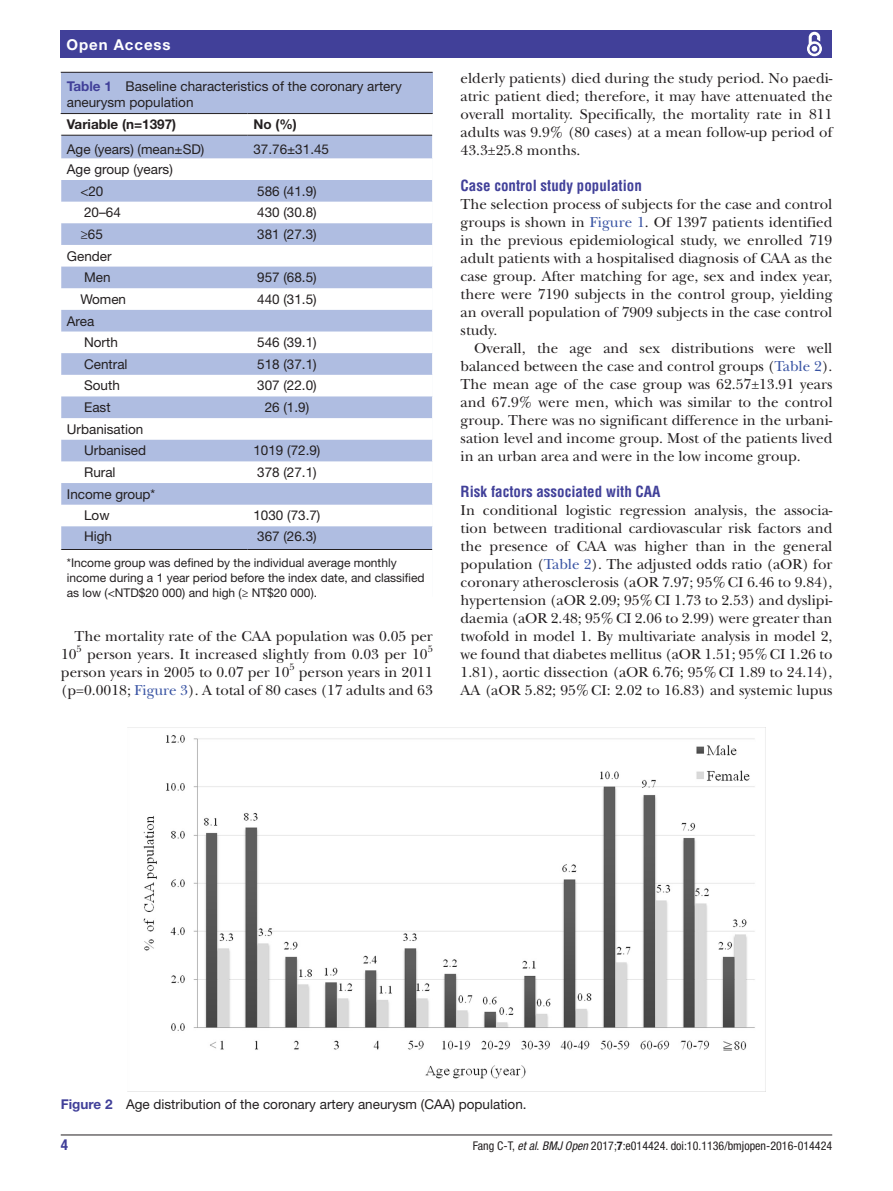
<style>
.page{position:relative;width:893px;height:1191px;background:#fff}
.page>*{position:absolute;margin:0;border:0;box-sizing:border-box;transform-origin:0 0}
.t1{font:15px/18px "New Baskerville";color:#231f20;text-align:justify}
.t2{font:700 condensed 15px "Helvetica LT Std";color:#414099}
.t3{font:700 15px "Helvetica Neue LT Std";letter-spacing:.065em;color:#fff}
.t4{font:700 condensed 15px "Helvetica Neue LT Std";color:#414099}
.t5{font:13.5px/21.6px "Helvetica Neue LT Std";color:#231f20}
.t6{font:700 13.5px "Helvetica Neue LT Std";color:#231f20}
.t7{font:12px/15px "Helvetica Neue LT Std";color:#231f20}
.t8{font:condensed 12px "Helvetica Neue LT Std";color:#231f20}
.t9{font:9.9px "New Baskerville";color:#231f20}
.s1{font-weight:700;color:#414099}
.s2{color:#3853a3}
.s3{font-style:italic}
.s4{font-weight:700}
</style>
<div class="page">
<hr style="left:61px;top:1134px;width:771px;height:1px;background:#231f20">
<div style="left:61px;top:31px;width:771px;height:27px;background:#414099"></div>
<svg style="left:807px;top:31px;width:15px;height:26px"></svg>
<div style="left:61px;top:73px;width:372px;height:524px;background:#afbde1"></div>
<hr style="left:61px;top:72px;width:372px;height:1px;background:#231f20">
<svg style="left:61px;top:114px;width:371px;height:482px;fill:#fff"></svg>
<hr style="left:61px;top:113px;width:186px;height:1px;background:#231f20">
<hr style="left:61px;top:135px;width:186px;height:1px;background:#231f20">
<hr style="left:247px;top:113px;width:186px;height:1px;background:#231f20">
<hr style="left:247px;top:135px;width:185px;height:1px;background:#231f20">
<hr style="left:61px;top:549px;width:186px;height:1px;background:#231f20">
<hr style="left:247px;top:549px;width:185px;height:1px;background:#231f20">
<svg style="left:432px;top:114px;width:1px;height:435px"></svg>
<hr style="left:432px;top:549px;width:1px;height:48px;background:#fff">
<hr style="left:61px;top:596px;width:372px;height:2px;background:#fff">
<img style="left:143px;top:735px;width:612px;height:344px">
<p class="t3" style="left:66px;top:35px;width:106px">Open Access</p>
<p class="t5" style="left:67px;top:77px;width:336px;line-height:16.5px"><span class="s1">Table 1</span> Baseline characteristics of the coronary artery aneurysm population</p>
<p class="t6" style="left:67px;top:116px;width:111px">Variable (n=1397)</p>
<p class="t6" style="left:253px;top:116px;width:45px">No (%)</p>
<p class="t5" style="left:67px;top:138px;width:139px">Age (years) (mean±SD)</p>
<p class="t5" style="left:253px;top:138px;width:77px">37.76±31.45</p>
<p class="t5" style="left:80px;top:158px;width:94px;text-indent:-14px">Age group (years) &lt;20</p>
<p class="t5" style="left:257px;top:180px;width:61px">586 (41.9)</p>
<p class="t5" style="left:84px;top:201px;width:38px">20–64</p>
<p class="t5" style="left:257px;top:201px;width:61px">430 (30.8)</p>
<p class="t5" style="left:80px;top:223px;width:24px">≥65</p>
<p class="t5" style="left:257px;top:223px;width:61px">381 (27.3)</p>
<p class="t5" style="left:67px;top:245px;width:46px;text-align:right">Gender<br>Men</p>
<p class="t5" style="left:257px;top:266px;width:61px">957 (68.5)</p>
<p class="t5" style="left:80px;top:288px;width:47px">Women</p>
<p class="t5" style="left:257px;top:288px;width:61px">440 (31.5)</p>
<p class="t5" style="left:84px;top:310px;width:35px;text-indent:-17px">Area<br>North</p>
<p class="t5" style="left:257px;top:331px;width:61px">546 (39.1)</p>
<p class="t5" style="left:84px;top:353px;width:45px">Central</p>
<p class="t5" style="left:257px;top:353px;width:61px">518 (37.1)</p>
<p class="t5" style="left:84px;top:375px;width:37px">South</p>
<p class="t5" style="left:257px;top:375px;width:61px">307 (22.0)</p>
<p class="t5" style="left:84px;top:396px;width:28px">East</p>
<p class="t5" style="left:265px;top:396px;width:46px">26 (1.9)</p>
<p class="t5" style="left:67px;top:418px;width:81px;text-align:right">Urbanisation<br>Urbanised</p>
<p class="t5" style="left:253px;top:439px;width:69px">1019 (72.9)</p>
<p class="t5" style="left:84px;top:461px;width:33px">Rural</p>
<p class="t5" style="left:257px;top:461px;width:61px">378 (27.1)</p>
<p class="t5" style="left:84px;top:483px;width:73px;text-indent:-17px">Income group*<br>Low</p>
<p class="t5" style="left:253px;top:504px;width:69px">1030 (73.7)</p>
<p class="t5" style="left:84px;top:525px;width:29px">High</p>
<p class="t5" style="left:257px;top:525px;width:61px">367 (26.3)</p>
<p class="t7" style="left:67px;top:555px;width:359px">*Income group was defined by the individual average monthly income during a 1 year period before the index date, and classified as low (&lt;NTD$20 000) and high (≥ NT$20 000).</p>
<p class="t1" style="left:61px;top:627px;width:373px;text-indent:14px">The mortality rate of the CAA population was 0.05 per<br>10</p>
<p class="t9" style="left:77px;top:643px;width:7px">5</p>
<p class="t1" style="left:87px;top:645px;width:342px">person years. It increased slightly from 0.03 per 10</p>
<p class="t9" style="left:428px;top:643px;width:7px">5</p>
<p class="t1" style="left:61px;top:663px;width:230px">person years in 2005 to 0.07 per 10</p>
<p class="t9" style="left:290px;top:661px;width:7px">5</p>
<p class="t1" style="left:61px;top:663px;width:373px;text-align:right">person years in 2011<br>(p=0.0018; <span class="s2">Figure 3</span>). A total of 80 cases (17 adults and 63</p>
<p class="t1" style="left:461px;top:69px;width:373px">elderly patients) died during the study period. No paedi&shy;atric patient died; therefore, it may have attenuated the overall mortality. Specifically, the mortality rate in 811 adults was 9.9% (80 cases) at a mean follow-up period of 43.3±25.8 months.</p>
<p class="t2" style="left:461px;top:176px;width:183px">Case control study population</p>
<p class="t1" style="left:461px;top:195px;width:373px">The selection process of subjects for the case and control groups is shown in <span class="s2">Figure 1</span>. Of 1397 patients identified in the previous epidemiological study, we enrolled 719 adult patients with a hospitalised diagnosis of CAA as the case group. After matching for age, sex and index year, there were 7190 subjects in the control group, yielding an overall population of 7909 subjects in the case control study.</p>
<p class="t1" style="left:461px;top:339px;width:373px;text-indent:14px">Overall, the age and sex distributions were well balanced between the case and control groups (<span class="s2">Table 2</span>).<br>The mean age of the case group was 62.57±13.91 years and 67.9% were men, which was similar to the control group. There was no significant difference in the urbani&shy;sation level and income group. Most of the patients lived in an urban area and were in the low income group.</p>
<p class="t2" style="left:461px;top:482px;width:201px">Risk factors associated with CAA</p>
<p class="t1" style="left:461px;top:501px;width:373px">In conditional logistic regression analysis, the associa&shy;tion between traditional cardiovascular risk factors and the presence of CAA was higher than in the general population (<span class="s2">Table 2</span>). The adjusted odds ratio (aOR) for coronary atherosclerosis (aOR 7.97; 95%CI 6.46 to 9.84), hypertension (aOR 2.09; 95%CI 1.73 to 2.53) and dyslipi&shy;daemia (aOR 2.48; 95%CI 2.06 to 2.99) were greater than twofold in model 1. By multivariate analysis in model 2, we found that diabetes mellitus (aOR 1.51; 95%CI 1.26 to 1.81), aortic dissection (aOR 6.76; 95%CI 1.89 to 24.14), AA (aOR 5.82; 95%CI: 2.02 to 16.83) and systemic lupus</p>
<p class="t5" style="left:61px;top:1093px;width:467px"><span class="s1">Figure 2</span> Age distribution of the coronary artery aneurysm (CAA) population.</p>
<p class="t4" style="left:61px;top:1135px;width:9px">4</p>
<p class="t8" style="left:473px;top:1138px;width:361px">Fang C-T, <span class="s3">et al</span>. <span class="s3">BMJ Open</span> 2017;<span class="s4">7</span>:e014424. doi:10.1136/bmjopen-2016-014424</p>
</div>
